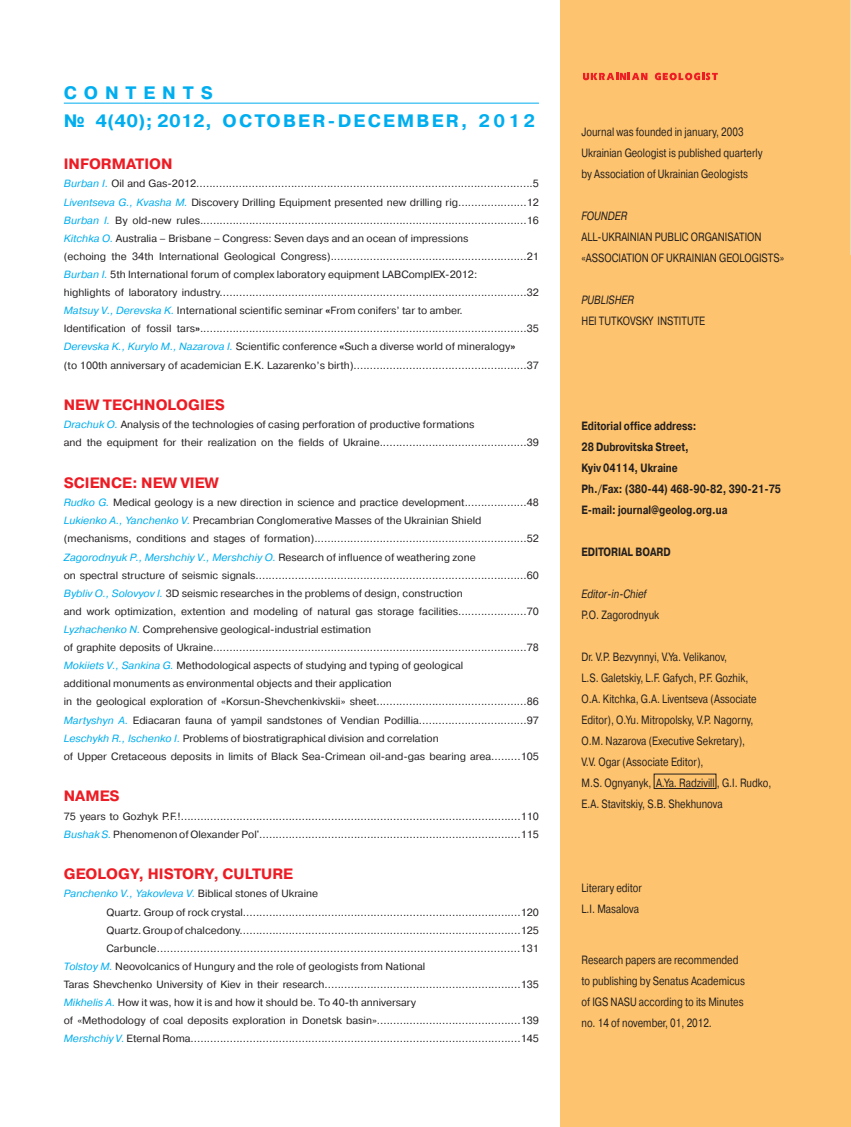
<style>
.page{position:relative;width:851px;height:1127px;background:#fff}
.page>*{position:absolute;margin:0;border:0;box-sizing:border-box;transform-origin:0 0}
.t1{font:700 18px/28.5px "Pragmatica C";letter-spacing:.12em;color:#00aeef}
.t2{font:700 15px "Pragmatica C";color:#ed1c24}
.t3{font:12px/21px "Pragmatica C";color:#231f20;scale:.8 1}
.t4{font:700 12px/21px "Pragmatica C";color:#231f20;scale:.8 1}
.t5{font:italic 12px "Pragmatica C";color:#231f20;scale:.8 1}
.t6{font:10.5px/18.1px "Pragmatica C";color:#231f20}
.t7{font:italic 10.5px "Pragmatica C";color:#00aeef}
.s1{font-style:italic;color:#00aeef}
.s2{font-weight:700}
.s3{font-style:normal;color:#231f20}
</style>
<div class="page">
<div style="left:560px;top:0;width:290px;height:1127px;background:#fdc36e"></div>
<svg style="left:583px;top:73px;width:64px;height:7px"></svg>
<svg style="left:654px;top:73px;width:63px;height:7px"></svg>
<hr style="left:64px;top:103px;width:475px;height:1px;background:#00aeef">
<div style="left:653px;top:774px;width:63px;height:15px;border:1px solid #231f20"></div>
<h1 class="t1" style="left:64px;top:79px;width:473px">CONTENTS<br>№ 4(40); 2012, OCTOBER-DECEMBER, 2012</h1>
<h2 class="t2" style="left:64px;top:159px;width:110px">INFORMATION</h2>
<p class="t6" style="left:64px;top:175px;width:476px"><span class="s1">Burban I.</span> Oil and Gas-2012.......................................................................................................5<br><span class="s1">Liventseva G., Kvasha M.</span> Discovery Drilling Equipment presented new drilling rig.....................12<br><span class="s1">Burban I.</span> By old-new rules....................................................................................................16<br><span class="s1">Kitchka O.</span> Australia – Brisbane – Congress: Seven days and an ocean of impressions<br>(echoing the 34th International Geological Congress)............................................................21<br><span class="s1">Burban I.</span> 5th International forum of complex laboratory equipment LABComplEX-2012:<br>highlights of laboratory industry..............................................................................................32<br><span class="s1">Matsuy V., Derevska K.</span> International scientific seminar <span class="s2">«</span>From conifers’ tar to amber.<br>Identification of fossil tars<span class="s2">»</span>....................................................................................................35<br><span class="s1">Derevska K., Kurylo M., Nazarova I.</span> Scientific conference <span class="s2">«</span>Such a diverse world of mineralogy<span class="s2">»<br></span>(to 100th anniversary of academician E.K. Lazarenko’s birth).....................................................37</p>
<h2 class="t2" style="left:64px;top:399px;width:162px">NEW TECHNOLOGIES</h2>
<p class="t6" style="left:64px;top:416px;width:476px"><span class="s1">Drachuk O.</span> Analysis of the technologies of casing perforation of productive formations<br>and the equipment for their realization on the fields of Ukraine.............................................39</p>
<h2 class="t2" style="left:64px;top:477px;width:156px">SCIENCE: NEW VIEW</h2>
<p class="t6" style="left:64px;top:494px;width:476px"><span class="s1">Rudko G.</span> Medical geology is a new direction in science and practice development...................48<br><span class="s1">Lukienko A., Yanchenko V.</span> Precambrian Conglomerative Masses of the Ukrainian Shield (mechanisms, conditions and stages of formation).................................................................52<br><span class="s1">Zagorodnyuk P., Mershchiy V., Mershchiy O.</span> Research of influence of weathering zone<br>on spectral structure of seismic signals...................................................................................60<br><span class="s1">Bybliv O., Solovyov I.</span> 3D seismic researches in the problems of design, construction<br>and work optimization, extention and modeling of natural gas storage facilities.....................70<br><span class="s1">Lyzhachenko N.</span> Comprehensive geological-industrial estimation<br>of graphite deposits of Ukraine................................................................................................78<br><span class="s1">Mokiiets V., Sankina G.</span> Methodological aspects of studying and typing of geological<br>additional monuments as environmental objects and their application<br>in the geological exploration of «Korsun-Shevchenkivskii» sheet..............................................86<br><span class="s1">Martyshyn A.</span> Ediacaran fauna of yampil sandstones of Vendian Podillia.................................97<br><span class="s1">Leschykh R., Ischenko I.</span> Problems of biostratigraphical division and correlation<br>of Upper Cretaceous deposits in limits of Black Sea-Crimean oil-and-gas bearing area.........105</p>
<h2 class="t2" style="left:64px;top:791px;width:57px">NAMES</h2>
<p class="t6" style="left:64px;top:808px;width:476px">7 5 years to Gozhyk P.F.!........................................................................................................110<br><span class="s1">Bushak S.</span> Phenomenon of Olexander Pol'................................................................................115</p>
<h2 class="t2" style="left:64px;top:868px;width:231px">GEOLOGY, HISTORY, CULTURE</h2>
<p class="t7" style="left:64px;top:890px;width:256px">Panchenko V., Yakovleva V. <span class="s3">Biblical stones of Ukraine</span></p>
<p class="t6" style="left:106px;top:904px;width:434px">Quartz. Group of rock crystal.....................................................................................120</p>
<p class="t6" style="left:106px;top:922px;width:434px">Quartz. Group of chalcedony......................................................................................125</p>
<p class="t6" style="left:106px;top:940px;width:434px">Сarbuncle.............................................................................................................131</p>
<p class="t6" style="left:64px;top:958px;width:363px"><span class="s1">Tolstoy M.</span> Neovolcanics of Hungury and the role of geologists from National</p>
<p class="t6" style="left:64px;top:976px;width:476px">Taras Shevchenko University of Kiev in their research............................................................135</p>
<p class="t6" style="left:64px;top:994px;width:354px"><span class="s1">Mikhelis A.</span> How it was, how it is and how it should be. To 40-th anniversary</p>
<p class="t6" style="left:64px;top:1012px;width:476px">of «Methodology of coal deposits exploration in Donetsk basin»............................................139</p>
<p class="t6" style="left:64px;top:1030px;width:476px"><span class="s1">Mershchiy V.</span> Eternal Roma.....................................................................................................145</p>
<p class="t3" style="left:581px;top:122px;width:228px">Journal was founded in january, 2003<br>Ukrainian Geologist is published quarterly by Association of Ukrainian Geologists</p>
<p class="t5" style="left:581px;top:211px;width:59px">FOUNDER</p>
<p class="t3" style="left:581px;top:227px;width:255px">ALL-UKRAINIAN PUBLIC ORGANISATION «ASSOCIATION OF UKRAINIAN GEOLOGISTS»</p>
<p class="t5" style="left:581px;top:295px;width:67px">PUBLISHER</p>
<p class="t3" style="left:581px;top:311px;width:156px">HEI TUTKOVSKY INSTITUTE</p>
<p class="t4" style="left:581px;top:416px;width:251px">Editorial office address:<br>28 Dubrovitska Street,<br>Kyiv 04114, Ukraine<br>Ph./Fax: (380-44) 468-90-82, 390-21-75<br>E-mail: journal@geolog.org.ua</p>
<p class="t4" style="left:581px;top:542px;width:113px">EDITORIAL BOARD</p>
<p class="t5" style="left:581px;top:589px;width:83px">Editor-in-Chief</p>
<p class="t3" style="left:581px;top:605px;width:99px">P.O. Zagorodnyuk</p>
<p class="t3" style="left:581px;top:647px;width:239px">Dr. V.P. Bezvynnyi, V.Ya. Velikanov,<br>L.S. Galetskiy, L.F. Gafych, P.F. Gozhik,<br>O.A. Kitchka, G.A. Liventseva (Associate Editor), O.Yu. Mitropolsky, V.P. Nagorny, O.M. Nazarova (Executive Sekretary),<br>V.V. Ogar (Associate Editor),<br>M.S. Ognyanyk, A.Ya. Radzivill , G.I. Rudko, E.A. Stavitskiy, S.B. Shekhunova</p>
<p class="t3" style="left:581px;top:878px;width:77px">Literary editor<br>L.I. Masalova</p>
<p class="t3" style="left:581px;top:950px;width:206px">Research papers are recommended to publishing by Senatus Academicus of IGS NASU according to its Minutes no. 14 of november, 01, 2012.</p>
</div>
